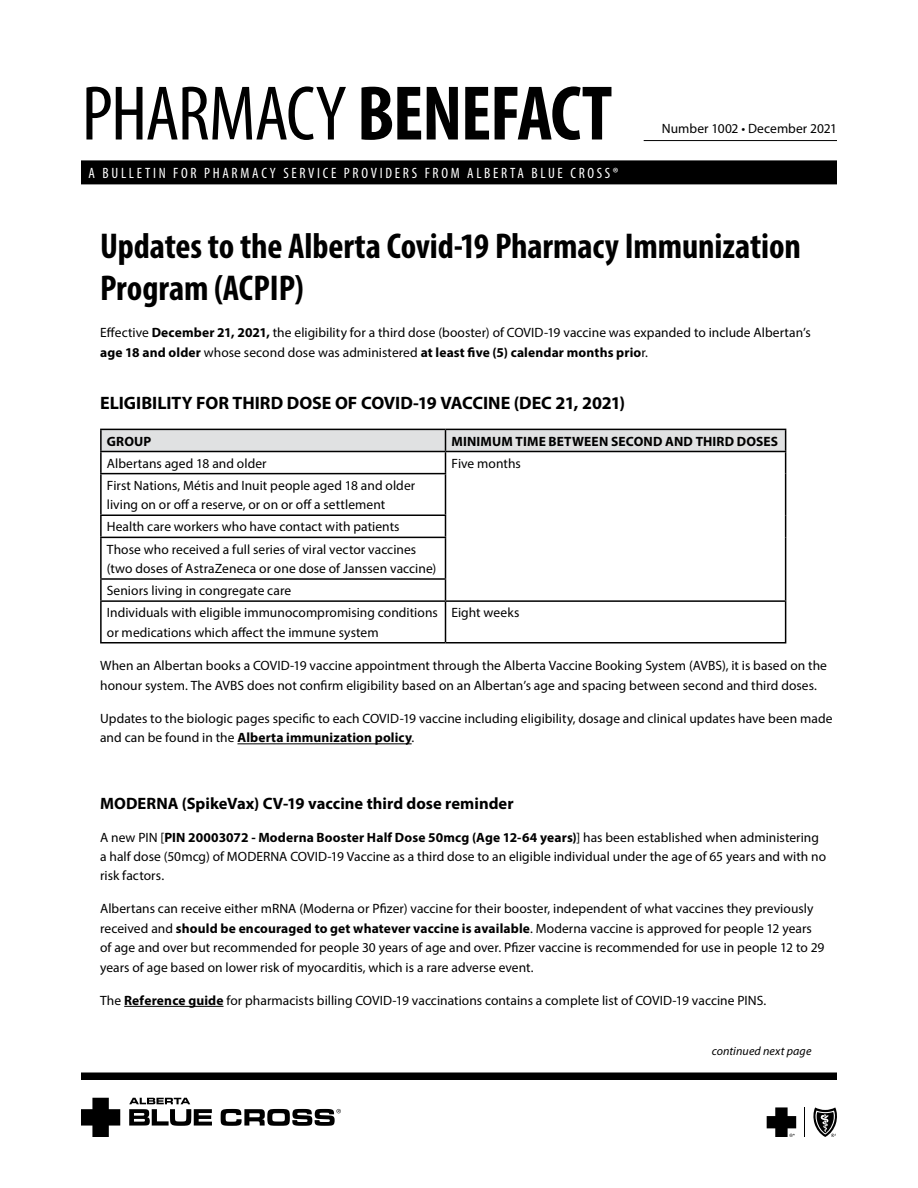
<style>
.page{position:relative;width:918px;height:1188px;background:#fff}
.page>*{position:absolute;margin:0;border:0;box-sizing:border-box;transform-origin:0 0}
.t1{font:condensed 78px "Myriad Pro";letter-spacing:-.02em;color:#000}
.t2{font:700 condensed 36px/42px "Myriad Pro";letter-spacing:-.005em;color:#000}
.t3{font:700 18px "Myriad Pro";letter-spacing:-.005em;color:#000}
.t4{font:700 16.5px "Myriad Pro";color:#000}
.t5{font:condensed 15px "Myriad Pro";letter-spacing:.18em;color:#fff}
.t6{font:13.5px/19.5px "Myriad Pro";letter-spacing:.005em;color:#000}
.t7{font:700 13.5px "Myriad Pro";letter-spacing:.01em;color:#000}
.t8{font:italic 12px "Myriad Pro";letter-spacing:.01em;color:#000}
.s1{font-weight:700}
</style>
<div class="page">
<div style="left:81px;top:160px;width:756px;height:24px;background:#000"></div>
<hr style="left:644px;top:140px;width:193px;height:1px;background:#000">
<div style="left:81px;top:1072px;width:756px;height:8px;background:#000"></div>
<svg style="left:813px;top:1107px;width:24px;height:30px"></svg>
<hr style="left:804px;top:1107px;width:1px;height:30px;background:#000">
<svg style="left:767px;top:1107px;width:29px;height:30px"></svg>
<svg style="left:129px;top:1098px;width:83px;height:28px"></svg>
<svg style="left:221px;top:1109px;width:120px;height:17px"></svg>
<svg style="left:81px;top:1098px;width:39px;height:39px"></svg>
<hr style="left:237px;top:744px;width:175px;height:1px;background:#000">
<hr style="left:124px;top:1006px;width:100px;height:1px;background:#000">
<hr style="left:100px;top:429px;width:346px;height:1px;background:#000">
<hr style="left:100px;top:430px;width:2px;height:21px;background:#000">
<hr style="left:100px;top:451px;width:346px;height:1px;background:#000">
<hr style="left:100px;top:452px;width:2px;height:21px;background:#000">
<svg style="left:101px;top:429px;width:685px;height:45px"></svg>
<hr style="left:100px;top:473px;width:346px;height:1px;background:#000">
<hr style="left:100px;top:474px;width:2px;height:40px;background:#000">
<hr style="left:445px;top:474px;width:1px;height:40px;background:#000">
<hr style="left:785px;top:474px;width:1px;height:41px;background:#000">
<hr style="left:100px;top:514px;width:346px;height:2px;background:#000">
<hr style="left:100px;top:516px;width:2px;height:21px;background:#000">
<svg style="left:445px;top:516px;width:1px;height:21px"></svg>
<svg style="left:785px;top:515px;width:1px;height:22px"></svg>
<hr style="left:100px;top:537px;width:346px;height:1px;background:#000">
<hr style="left:100px;top:538px;width:2px;height:40px;background:#000">
<hr style="left:445px;top:538px;width:1px;height:40px;background:#000">
<hr style="left:785px;top:537px;width:1px;height:42px;background:#000">
<hr style="left:100px;top:578px;width:346px;height:2px;background:#000">
<hr style="left:100px;top:580px;width:2px;height:20px;background:#000">
<svg style="left:445px;top:580px;width:1px;height:20px"></svg>
<svg style="left:785px;top:579px;width:1px;height:21px"></svg>
<hr style="left:100px;top:600px;width:346px;height:2px;background:#000">
<hr style="left:100px;top:602px;width:2px;height:40px;background:#000">
<hr style="left:446px;top:600px;width:340px;height:2px;background:#000">
<hr style="left:445px;top:602px;width:1px;height:40px;background:#000">
<hr style="left:785px;top:602px;width:1px;height:40px;background:#000">
<hr style="left:100px;top:642px;width:346px;height:2px;background:#000">
<hr style="left:446px;top:642px;width:340px;height:2px;background:#000">
<h1 class="t1" style="left:82px;top:67px;width:532px">PHARMACY <span class="s1">BENEFACT</span></h1>
<p class="t5" style="left:89px;top:164px;width:531px">A BULLETIN FOR PHARMACY SERVICE PROVIDERS FROM ALBERTA BLUE CROSS®</p>
<p class="t6" style="left:662px;top:119px;width:177px">Number 1002 • December 2021</p>
<h2 class="t2" style="left:100px;top:224px;width:702px">Updates to the Alberta Covid-19 Pharmacy Immunization<br>Program (ACPIP)</h2>
<p class="t6" style="left:100px;top:323px;width:712px">Effective <span class="s1">December 21, 2021,</span> the eligibility for a third dose (booster) of COVID-19 vaccine was expanded to include Albertan’s <span class="s1">age 18 and older</span> whose second dose was administered <span class="s1">at least five (5) calendar months prio</span>r.</p>
<h3 class="t3" style="left:100px;top:391px;width:527px">ELIGIBILITY FOR THIRD DOSE OF COVID-19 VACCINE (DEC 21, 2021)</h3>
<p class="t7" style="left:107px;top:432px;width:46px">GROUP</p>
<p class="t7" style="left:452px;top:432px;width:328px">MINIMUM TIME BETWEEN SECOND AND THIRD DOSES</p>
<p class="t6" style="left:107px;top:453px;width:161px">Albertans aged 18 and older</p>
<p class="t6" style="left:452px;top:453px;width:71px">Five months</p>
<p class="t6" style="left:107px;top:475px;width:310px">First Nations, Métis and Inuit people aged 18 and older living on or off a reserve, or on or off a settlement</p>
<p class="t6" style="left:107px;top:516px;width:311px;line-height:22.2px">Health care workers who have contact with patients<br>Those who received a full series of viral vector vaccines</p>
<p class="t6" style="left:107px;top:557px;width:332px;line-height:22.2px">(two doses of AstraZeneca or one dose of Janssen vaccine)<br>Seniors living in congregate care<br>Individuals with eligible immunocompromising conditions</p>
<p class="t6" style="left:107px;top:622px;width:273px">or medications which affect the immune system</p>
<p class="t6" style="left:452px;top:603px;width:69px">Eight weeks</p>
<p class="t6" style="left:100px;top:656px;width:728px">When an Albertan books a COVID-19 vaccine appointment through the Alberta Vaccine Booking System (AVBS), it is based on the honour system. The AVBS does not confirm eligibility based on an Albertan’s age and spacing between second and third doses.</p>
<p class="t6" style="left:100px;top:708px;width:734px">Updates to the biologic pages specific to each COVID-19 vaccine including eligibility, dosage and clinical updates have been made and can be found in the <span class="s1">Alberta immunization policy</span>.</p>
<p class="t4" style="left:100px;top:792px;width:415px">MODERNA (SpikeVax) CV-19 vaccine third dose reminder</p>
<p class="t6" style="left:100px;top:827px;width:728px">A new PIN [<span class="s1">PIN 20003072 - Moderna Booster Half Dose 50mcg (Age 12-64 years)</span>] has been established when administering a half dose (50mcg) of MODERNA COVID-19 Vaccine as a third dose to an eligible individual under the age of 65 years and with no risk factors.</p>
<p class="t6" style="left:100px;top:899px;width:726px">Albertans can receive either mRNA (Moderna or Pfizer) vaccine for their booster, independent of what vaccines they previously received and <span class="s1">should be encouraged to get whatever vaccine is available</span>. Moderna vaccine is approved for people 12 years of age and over but recommended for people 30 years of age and over. Pfizer vaccine is recommended for use in people 12 to 29 years of age based on lower risk of myocarditis, which is a rare adverse event.</p>
<p class="t6" style="left:100px;top:990px;width:668px">The <span class="s1">Reference guide</span> for pharmacists billing COVID-19 vaccinations contains a complete list of COVID-19 vaccine PINS.</p>
<p class="t8" style="left:712px;top:1043px;width:101px">continued next page</p>
</div>
